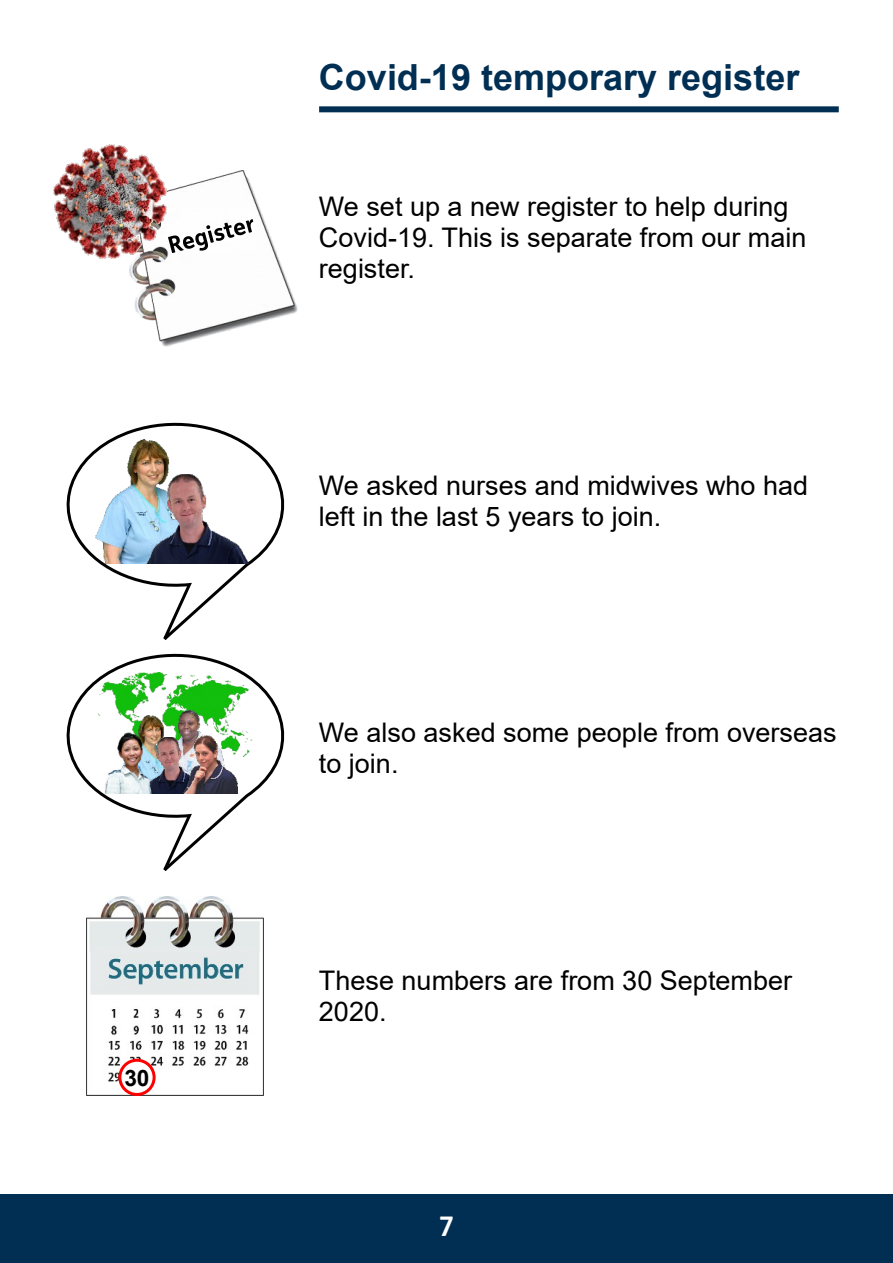
<style>
.page{position:relative;width:893px;height:1263px;background:#fff}
.page>*{position:absolute;margin:0;border:0;box-sizing:border-box;transform-origin:0 0}
.t1{font:700 36px "Arial";color:#002f53}
.t2{font:27px/30.9px "Arial";color:#000}
.t3{font:700 27px "FS Me";color:#fff}
.t4{font:700 22.65px "Arial";color:#000}
</style>
<div class="page">
<svg style="left:66px;top:422px;width:219px;height:218px"></svg>
<div style="left:0;top:1194px;width:893px;height:69px;background:#002f53"></div>
<img style="left:96px;top:439px;width:91px;height:125px">
<img style="left:133px;top:474px;width:130px;height:90px">
<svg style="left:66px;top:653px;width:219px;height:218px"></svg>
<img style="left:99px;top:673px;width:153px;height:86px">
<img style="left:118px;top:715px;width:45px;height:22px">
<img style="left:163px;top:710px;width:62px;height:27px">
<img style="left:158px;top:737px;width:26px;height:57px">
<img style="left:184px;top:736px;width:53px;height:58px">
<img style="left:98px;top:733px;width:60px;height:61px">
<div style="left:319px;top:106px;width:520px;height:6px;background:#002f53"></div>
<img style="left:129px;top:170px;width:169px;height:176px">
<svg style="left:168px;top:219px;width:85px;height:34px"></svg>
<img style="left:53px;top:145px;width:114px;height:113px">
<img style="left:87px;top:897px;width:177px;height:198px">
<svg style="left:118px;top:1059px;width:38px;height:37px"></svg>
<p class="t4" style="left:124px;top:1069px;width:27px">30</p>
<h1 class="t1" style="left:319px;top:64px;width:482px">Covid-19 temporary register</h1>
<p class="t2" style="left:319px;top:194px;width:489px">We set up a new register to help during<br>Covid-19. This is separate from our main register.</p>
<p class="t2" style="left:319px;top:472px;width:491px">We asked nurses and midwives who had left in the last 5 years to join.</p>
<p class="t2" style="left:319px;top:720px;width:519px">We also asked some people from overseas to join.</p>
<p class="t2" style="left:319px;top:968px;width:475px">These numbers are from 30 September<br>2020.</p>
<p class="t3" style="left:438px;top:1216px;width:17px">7</p>
</div>
